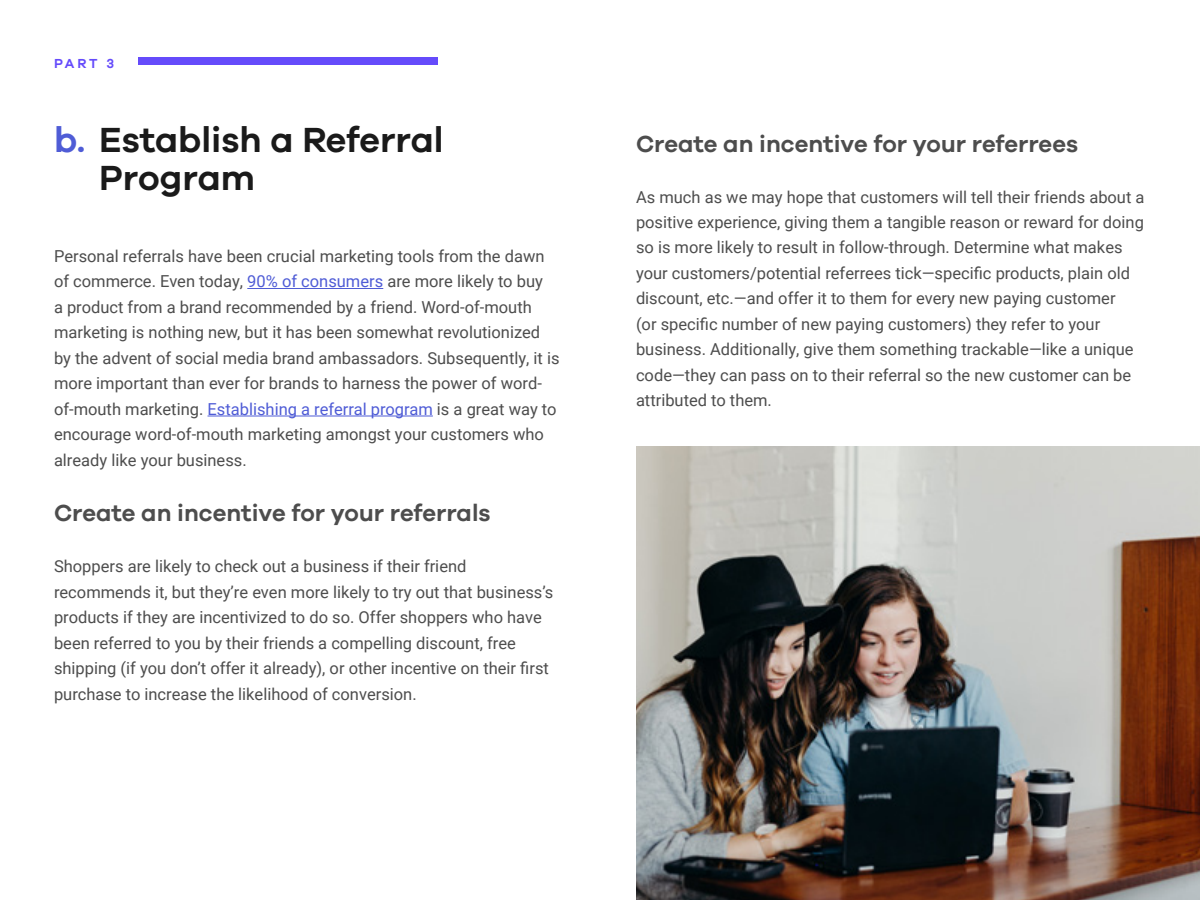
<style>
.page{position:relative;width:1200px;height:900px;background:#fff}
.page>*{position:absolute;margin:0;border:0;box-sizing:border-box;transform-origin:0 0}
.t1{font:600 36px/39px "Galano Grotesque";color:#1a1a1a}
.t2{font:600 24px "Galano Grotesque";color:#4d4d4d}
.t3{font:16.5px/25.5px "Roboto";color:#4d4d4d}
.t4{font:600 13.5px "Galano Grotesque";color:#654bfb}
.s1{color:#4f5cd6}
</style>
<div class="page">
<div style="left:138px;top:58px;width:300px;height:7px;background:#654bfb"></div>
<hr style="left:247px;top:288px;width:136px;height:1px;background:#4f5cd6">
<hr style="left:208px;top:416px;width:225px;height:1px;background:#4f5cd6">
<img style="left:636px;top:447px;width:564px;height:453px">
<p class="t4" style="left:54px;top:55px;width:62px">PART 3</p>
<h1 class="t1" style="left:99px;top:119px;width:346px;text-indent:-45px"><span class="s1">b.</span> Establish a Referral<br>Program</h1>
<h2 class="t2" style="left:636px;top:129px;width:444px">Create an incentive for your referrees</h2>
<p class="t3" style="left:636px;top:183px;width:510px">As much as we may hope that customers will tell their friends about a positive experience, giving them a tangible reason or reward for doing so is more likely to result in follow-through. Determine what makes your customers/potential referrees tick—specific products, plain old discount, etc.—and offer it to them for every new paying customer<br>(or specific number of new paying customers) they refer to your business. Additionally, give them something trackable—like a unique code—they can pass on to their referral so the new customer can be attributed to them.</p>
<p class="t3" style="left:54px;top:243px;width:507px">Personal referrals have been crucial marketing tools from the dawn of commerce. Even today, <span class="s1">90% of consumers</span> are more likely to buy<br>a product from a brand recommended by a friend. Word-of-mouth marketing is nothing new, but it has been somewhat revolutionized by the advent of social media brand ambassadors. Subsequently, it is more important than ever for brands to harness the power of word&shy;of-mouth marketing. <span class="s1">Establishing a referral program</span> is a great way to encourage word-of-mouth marketing amongst your customers who already like your business.</p>
<h2 class="t2" style="left:54px;top:499px;width:438px">Create an incentive for your referrals</h2>
<p class="t3" style="left:54px;top:553px;width:501px">Shoppers are likely to check out a business if their friend recommends it, but they’re even more likely to try out that business’s products if they are incentivized to do so. Offer shoppers who have been referred to you by their friends a compelling discount, free shipping (if you don’t offer it already), or other incentive on their first purchase to increase the likelihood of conversion.</p>
</div>
